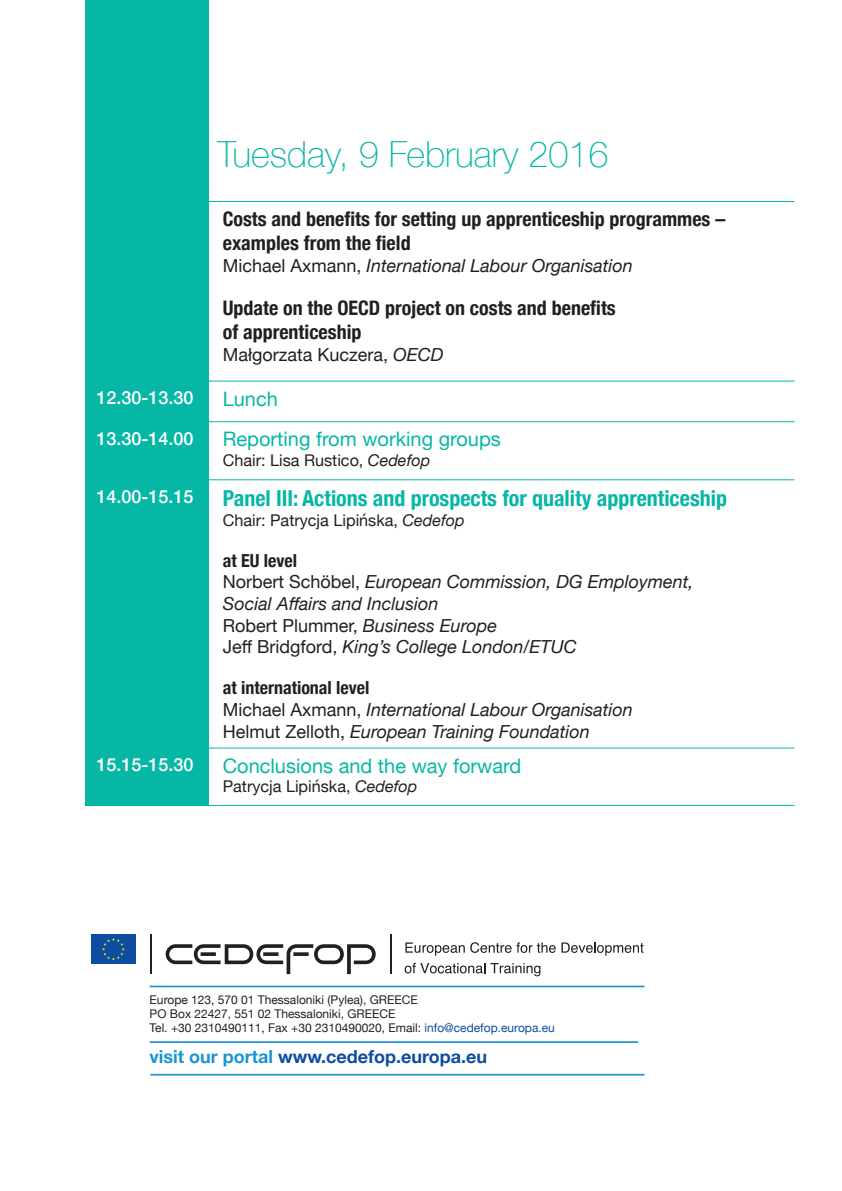
<style>
.page{position:relative;width:842px;height:1191px;background:#fff}
.page>*{position:absolute;margin:0;border:0;box-sizing:border-box;transform-origin:0 0}
.t1{font:100 36px "Helvetica Neue";color:#07b7a6}
.t2{font:700 condensed 22px "Helvetica Neue";color:#07b7a6}
.t3{font:700 condensed 20px "Helvetica Neue";color:#231f20}
.t4{font:20px "Helvetica Neue";color:#07b7a6}
.t5{font:italic 18px "Helvetica Neue";color:#231f20}
.t6{font:18px "Helvetica Neue";color:#231f20}
.t7{font:500 18px "Helvetica Neue";color:#fff}
.t8{font:700 18px "Helvetica Neue";color:#0d4da1}
.t9{font:700 condensed 18px "Helvetica Neue";color:#231f20}
.t10{font:16.2px "Helvetica Neue";color:#231f20}
.t11{font:12px "Helvetica Neue";color:#231f20}
.s1{font-style:normal}
.s2{font-style:italic}
.s3{color:#0d4da1}
.s4{color:#1c94d2}
</style>
<div class="page">
<div style="left:85px;top:0;width:123px;height:805px;background:#07b7a6"></div>
<div style="left:91px;top:934px;width:45px;height:30px;background:#0d4da1"></div>
<svg style="left:102px;top:938px;width:23px;height:22px"></svg>
<svg style="left:166px;top:944px;width:210px;height:30px"></svg>
<hr style="left:390px;top:934px;width:1px;height:40px;background:#231f20">
<hr style="left:150px;top:934px;width:1px;height:40px;background:#231f20">
<svg style="left:405px;top:942px;width:238px;height:13px"></svg>
<svg style="left:405px;top:963px;width:135px;height:13px"></svg>
<hr style="left:150px;top:1073px;width:494px;height:2px;background:#1c94d2">
<hr style="left:150px;top:1041px;width:488px;height:2px;background:#1c94d2">
<hr style="left:150px;top:985px;width:494px;height:2px;background:#1c94d2">
<hr style="left:91px;top:805px;width:126px;height:1px;background:#07b7a6">
<hr style="left:217px;top:805px;width:577px;height:1px;background:#07b7a6">
<hr style="left:91px;top:201px;width:126px;height:1px;background:#07b7a6">
<hr style="left:217px;top:201px;width:577px;height:1px;background:#07b7a6">
<hr style="left:91px;top:380px;width:126px;height:1px;background:#07b7a6">
<hr style="left:217px;top:380px;width:577px;height:1px;background:#07b7a6">
<hr style="left:91px;top:479px;width:126px;height:1px;background:#07b7a6">
<hr style="left:217px;top:479px;width:577px;height:1px;background:#07b7a6">
<hr style="left:91px;top:421px;width:126px;height:1px;background:#07b7a6">
<hr style="left:217px;top:421px;width:577px;height:1px;background:#07b7a6">
<hr style="left:91px;top:747px;width:126px;height:1px;background:#07b7a6">
<hr style="left:217px;top:747px;width:577px;height:1px;background:#07b7a6">
<p class="t1" style="left:217px;top:127px;width:393px">Tuesday, 9 February 2016</p>
<p class="t3" style="left:223px;top:202px;width:504px">Costs and benefits for setting up apprenticeship programmes –</p>
<p class="t3" style="left:223px;top:226px;width:189px">examples from the field</p>
<p class="t5" style="left:223px;top:252px;width:411px"><span class="s1">Michael Axmann,</span> International Labour Organisation</p>
<p class="t3" style="left:223px;top:291px;width:395px">Update on the OECD project on costs and benefits</p>
<p class="t3" style="left:223px;top:315px;width:140px">of apprenticeship</p>
<p class="t6" style="left:223px;top:341px;width:222px">Małgorzata Kuczera, <span class="s2">OECD</span></p>
<p class="t7" style="left:96px;top:383px;width:99px">12.30-13.30</p>
<p class="t4" style="left:223px;top:384px;width:57px">Lunch</p>
<p class="t7" style="left:96px;top:424px;width:99px">13.30-14.00</p>
<p class="t4" style="left:223px;top:424px;width:280px">Reporting from working groups</p>
<p class="t10" style="left:223px;top:448px;width:209px">Chair: Lisa Rustico, <span class="s2">Cedefop</span></p>
<p class="t7" style="left:96px;top:482px;width:99px">14.00-15.15</p>
<p class="t2" style="left:223px;top:480px;width:506px">Panel III: Actions and prospects for quality apprenticeship</p>
<p class="t10" style="left:223px;top:508px;width:244px">Chair: Patrycja Lipińska, <span class="s2">Cedefop</span></p>
<p class="t9" style="left:223px;top:545px;width:76px">at EU level</p>
<p class="t5" style="left:223px;top:569px;width:472px"><span class="s1">Norbert Schöbel,</span> European Commission, DG Employment,</p>
<p class="t5" style="left:223px;top:590px;width:217px">Social Affairs and Inclusion</p>
<p class="t6" style="left:223px;top:612px;width:276px">Robert Plummer, <span class="s2">Business Europe</span></p>
<p class="t5" style="left:223px;top:634px;width:356px"><span class="s1">Jeff Bridgford,</span> King’s College London/ETUC</p>
<p class="t9" style="left:223px;top:673px;width:148px">at international level</p>
<p class="t5" style="left:223px;top:696px;width:411px"><span class="s1">Michael Axmann,</span> International Labour Organisation</p>
<p class="t5" style="left:223px;top:718px;width:369px"><span class="s1">Helmut Zelloth,</span> European Training Foundation</p>
<p class="t7" style="left:96px;top:750px;width:99px">15.15-15.30</p>
<p class="t4" style="left:223px;top:751px;width:300px">Conclusions and the way forward</p>
<p class="t10" style="left:223px;top:774px;width:196px">Patrycja Lipińska, <span class="s2">Cedefop</span></p>
<p class="t11" style="left:150px;top:990px;width:270px">Europe 123, 570 01 Thessaloniki (Pylea), GREECE</p>
<p class="t11" style="left:150px;top:1005px;width:247px">PO Box 22427, 551 02 Thessaloniki, GREECE</p>
<p class="t11" style="left:150px;top:1019px;width:407px">Tel. +30 2310490111, Fax +30 2310490020, Email: <span class="s3">info@cedefop.europa.eu</span></p>
<p class="t8" style="left:149px;top:1042px;width:339px"><span class="s4">visit our portal</span> www.cedefop.europa.eu</p>
</div>
